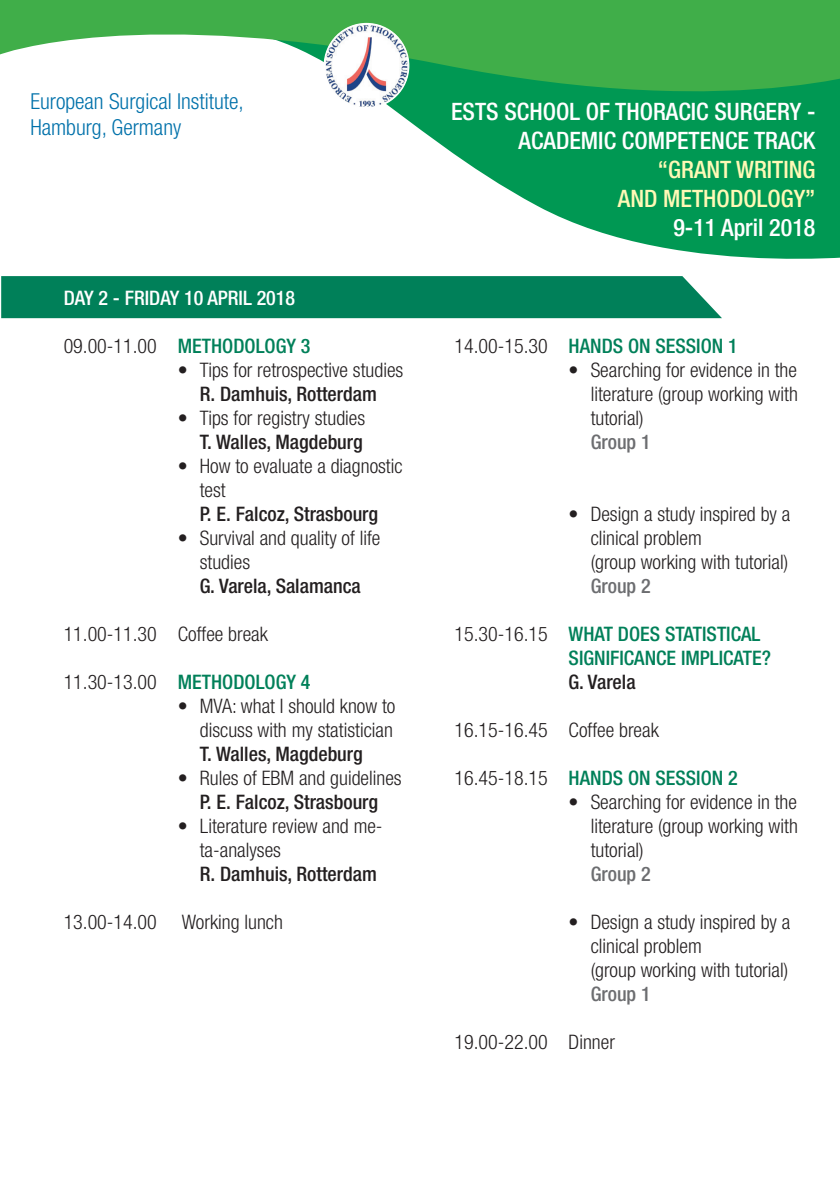
<style>
.page{position:relative;width:840px;height:1191px;background:#fff}
.page>*{position:absolute;margin:0;border:0;box-sizing:border-box;transform-origin:0 0}
.t1{font:500 condensed 24px/28.8px "Helvetica Neue LT Com";color:#fff;text-align:right}
.t2{font:500 condensed 24px/28.8px "Helvetica Neue LT Com";color:#fff9b6;text-align:right}
.t3{font:300 condensed 22px/26.4px "Helvetica Neue LT Com";color:#0071aa}
.t4{font:300 condensed 20px/24px "Helvetica Neue LT Com";color:#231f20}
.t5{font:500 condensed 20px/24px "Helvetica Neue LT Com";color:#008059}
.t6{font:500 condensed 20px "Helvetica Neue LT Com";color:#231f20}
.t7{font:500 condensed 20px "Helvetica Neue LT Com";color:#fff}
.t8{font:500 condensed 20px "Helvetica Neue LT Com";color:#6c6d70}
.s1{font-weight:300;color:#231f20}
.s2{font-weight:500;color:#6c6d70}
</style>
<div class="page">
<svg style="left:415px;top:126px;width:424px;height:133px;fill:#009853"></svg>
<svg style="left:0;top:0;width:839px;height:126px;fill:#40ae49"></svg>
<img style="left:325px;top:25px;width:82px;height:82px">
<div style="left:1px;top:276px;width:720px;height:42px;background:#008059"></div>
<p class="t3" style="left:30px;top:87px;width:215px">European Surgical Institute,<br>Hamburg, Germany</p>
<p class="t7" style="left:64px;top:286px;width:233px">DAY 2 - FRIDAY 10 APRIL 2018</p>
<p class="t5" style="left:64px;top:333px;width:248px"><span class="s1">09.00-11.00</span> METHODOLOGY 3</p>
<p class="t4" style="left:178px;top:357px;width:227px">• Tips for retrospective studies</p>
<p class="t6" style="left:200px;top:382px;width:178px">R. Damhuis, Rotterdam</p>
<p class="t4" style="left:178px;top:405px;width:189px">• Tips for registry studies</p>
<p class="t6" style="left:200px;top:430px;width:164px">T. Walles, Magdeburg</p>
<p class="t4" style="left:200px;top:453px;width:204px;text-indent:-22px">• How to evaluate a diagnostic test</p>
<p class="t6" style="left:200px;top:502px;width:180px">P. E. Falcoz, Strasbourg</p>
<p class="t4" style="left:200px;top:525px;width:182px;text-indent:-22px">• Survival and quality of life studies</p>
<p class="t6" style="left:200px;top:574px;width:162px">G. Varela, Salamanca</p>
<p class="t4" style="left:64px;top:621px;width:206px">11.00-11.30 Coffee break</p>
<p class="t5" style="left:64px;top:669px;width:248px"><span class="s1">11.30-13.00</span> METHODOLOGY 4</p>
<p class="t4" style="left:178px;top:693px;width:219px;text-align:right">• MVA: what I should know to discuss with my statistician</p>
<p class="t6" style="left:200px;top:742px;width:164px">T. Walles, Magdeburg</p>
<p class="t4" style="left:178px;top:765px;width:225px">• Rules of EBM and guidelines</p>
<p class="t6" style="left:200px;top:790px;width:180px">P. E. Falcoz, Strasbourg</p>
<p class="t4" style="left:200px;top:813px;width:184px;text-indent:-22px">• Literature review and me&shy;ta-analyses</p>
<p class="t6" style="left:200px;top:862px;width:178px">R. Damhuis, Rotterdam</p>
<p class="t4" style="left:64px;top:909px;width:95px">13.00-14.00</p>
<p class="t4" style="left:182px;top:909px;width:102px">Working lunch</p>
<p class="t1" style="left:451px;top:97px;width:366px">ESTS SCHOOL OF THORACIC SURGERY -<br>ACADEMIC COMPETENCE TRACK</p>
<p class="t2" style="left:617px;top:155px;width:199px">“GRANT WRITING<br>AND METHODOLOGY”</p>
<p class="t1" style="left:673px;top:212px;width:143px">9-11 April 2018</p>
<p class="t5" style="left:454px;top:333px;width:284px"><span class="s1">14.00-15.30</span> HANDS ON SESSION 1</p>
<p class="t4" style="left:590px;top:357px;width:208px;text-indent:-22px">• Searching for evidence in the literature (group working with tutorial)<br><span class="s2">Group 1</span></p>
<p class="t4" style="left:590px;top:501px;width:201px;text-indent:-22px">• Design a study inspired by a clinical problem</p>
<p class="t4" style="left:590px;top:549px;width:199px">(group working with tutorial)</p>
<p class="t8" style="left:590px;top:574px;width:61px">Group 2</p>
<p class="t5" style="left:568px;top:621px;width:204px;text-indent:-114px"><span class="s1">15.30-16.15</span> WHAT DOES STATISTICAL<br>SIGNIFICANCE IMPLICATE?</p>
<p class="t6" style="left:568px;top:670px;width:68px">G. Varela</p>
<p class="t4" style="left:454px;top:717px;width:206px">16.15-16.45 Coffee break</p>
<p class="t5" style="left:454px;top:765px;width:284px"><span class="s1">16.45-18.15</span> HANDS ON SESSION 2</p>
<p class="t4" style="left:590px;top:789px;width:208px;text-indent:-22px">• Searching for evidence in the literature (group working with tutorial)<br><span class="s2">Group 2</span></p>
<p class="t4" style="left:590px;top:909px;width:201px;text-indent:-22px">• Design a study inspired by a clinical problem</p>
<p class="t4" style="left:590px;top:957px;width:199px">(group working with tutorial)</p>
<p class="t8" style="left:590px;top:982px;width:61px">Group 1</p>
<p class="t4" style="left:454px;top:1029px;width:162px">19.00-22.00 Dinner</p>
</div>
